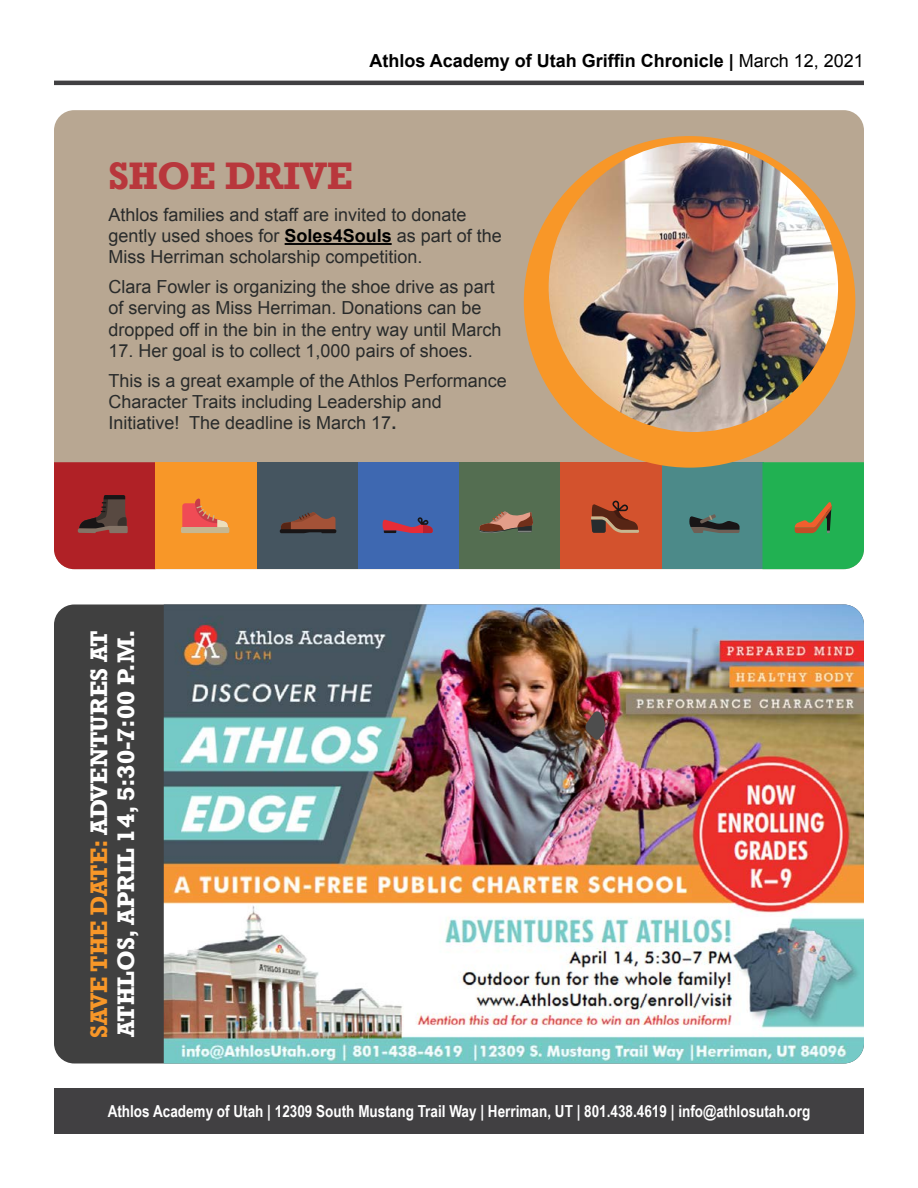
<style>
.page{position:relative;width:918px;height:1188px;background:#fff}
.page>*{position:absolute;margin:0;border:0;box-sizing:border-box;transform-origin:0 0}
.t1{font:700 36px "Rockwell";letter-spacing:-.02em;color:#b8373c}
.t2{font:700 22.5px/27px "Rockwell";color:#fff}
.t3{font:18px/21px "Arial";color:#292b2b}
.t4{font:700 18px "Arial";color:#000}
.t5{font:700 16.5px "Arial Narrow";color:#fff}
.s1{font-weight:400}
.s2{font-weight:700;color:#000}
.s3{font-weight:700}
.s4{color:#f89728}
</style>
<div class="page">
<div style="left:54px;top:110px;width:810px;height:459px;background:#b8a792;border-radius:20px"></div>
<div style="left:156px;top:462px;width:101px;height:107px;background:#f89728"></div>
<div style="left:257px;top:462px;width:102px;height:107px;background:#455560"></div>
<div style="left:359px;top:462px;width:100px;height:107px;background:#3e68b1"></div>
<div style="left:459px;top:462px;width:102px;height:107px;background:#546e51"></div>
<div style="left:561px;top:462px;width:101px;height:107px;background:#d3522d"></div>
<div style="left:662px;top:462px;width:102px;height:107px;background:#4c8a89"></div>
<div style="left:524px;top:136px;width:331px;height:332px;background:#f89728;border-radius:50%"></div>
<hr style="left:54px;top:81px;width:810px;height:4px;background:#414042">
<div style="left:54px;top:1089px;width:810px;height:45px;background:#414042"></div>
<div style="left:54px;top:604px;width:810px;height:460px;background:#404040;border-radius:20px"></div>
<img style="left:164px;top:604px;width:700px;height:459px">
<svg style="left:585px;top:710px;width:20px;height:30px"></svg>
<hr style="left:285px;top:243px;width:107px;height:2px;background:#000">
<img style="left:549px;top:143px;width:289px;height:289px;border-radius:145px">
<svg style="left:54px;top:462px;width:102px;height:107px;background:#a5262a"></svg>
<div style="left:181px;top:527px;width:48px;height:6px;background:#c6b791;border-radius:2px"></div>
<svg style="left:182px;top:498px;width:46px;height:29px"></svg>
<svg style="left:280px;top:512px;width:56px;height:21px"></svg>
<svg style="left:383px;top:517px;width:50px;height:16px"></svg>
<svg style="left:479px;top:511px;width:54px;height:22px"></svg>
<svg style="left:689px;top:514px;width:51px;height:19px"></svg>
<svg style="left:762px;top:462px;width:102px;height:107px;background:#2aac52"></svg>
<svg style="left:591px;top:501px;width:48px;height:32px"></svg>
<p class="t4" style="left:370px;top:49px;width:496px">Athlos Academy of Utah Griffin Chronicle | <span class="s1">March 12, 2021</span></p>
<h1 class="t1" style="left:109px;top:153px;width:246px">SHOE DRIVE</h1>
<p class="t3" style="left:109px;top:204px;width:395px">Athlos families and staff are invited to donate gently used shoes for <span class="s2">Soles4Souls</span> as part of the<br>Miss Herriman scholarship competition.</p>
<p class="t3" style="left:109px;top:277px;width:394px">Clara Fowler is organizing the shoe drive as part of serving as Miss Herriman. Donations can be dropped off in the bin in the entry way until March</p>
<p class="t3" style="left:109px;top:335px;width:400px;line-height:30.5px">17. Her goal is to collect 1,000 pairs of shoes.<br>This is a great example of the Athlos Performance</p>
<p class="t3" style="left:109px;top:391px;width:335px">Character Traits including Leadership and<br>Initiative! The deadline is March 17<span class="s3">.</span></p>
<p class="t2" style="left:85px;top:1038px;width:410px;rotate:-90deg"><span class="s4">SAVE THE DATE:</span> ADVENTURES AT<br>ATHLOS, APRIL 14, 5:30-7:00 P.M.</p>
<p class="t5" style="left:108px;top:1099px;width:704px">Athlos Academy of Utah | 12309 South Mustang Trail Way | Herriman, UT | 801.438.4619 | info@athlosutah.org</p>
</div>
